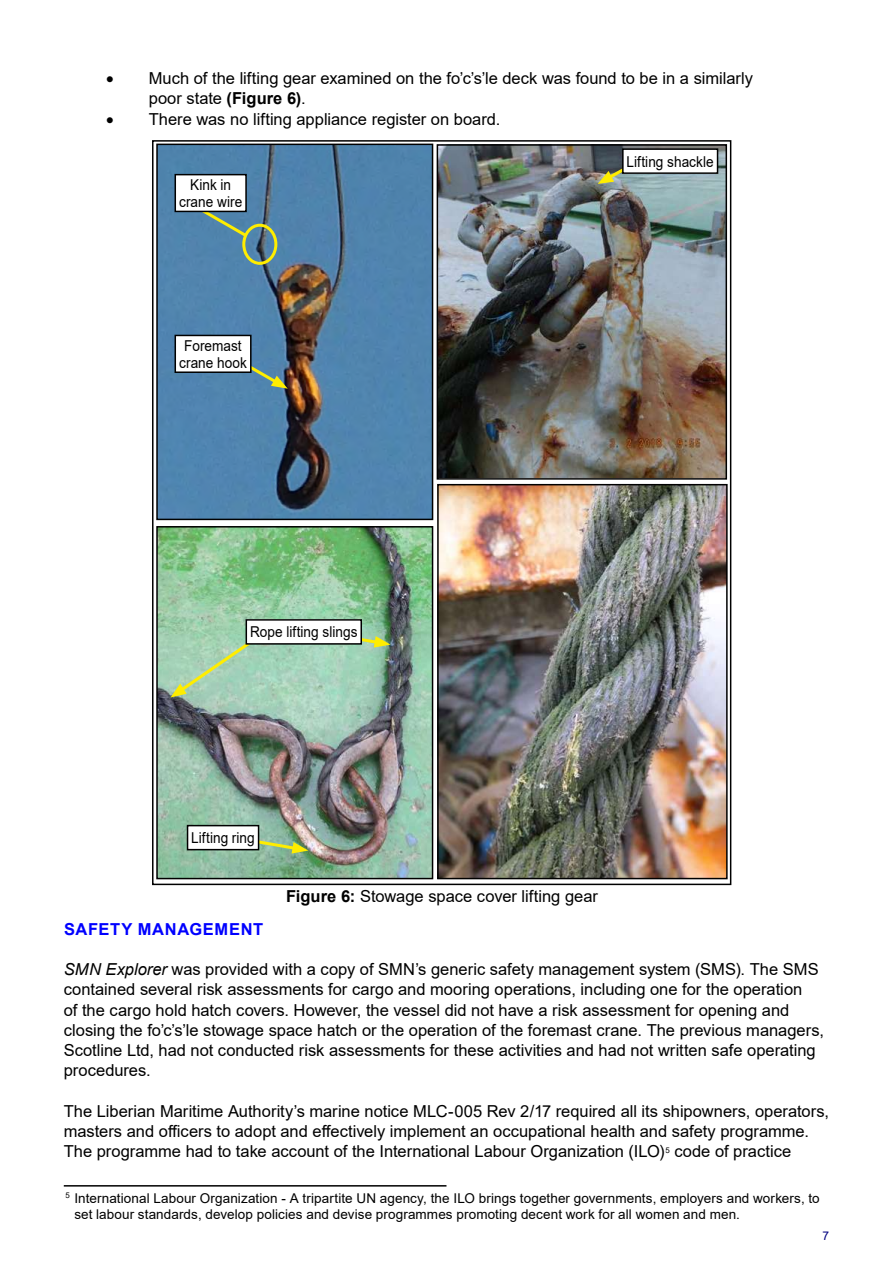
<style>
.page{position:relative;width:893px;height:1263px;background:#fff}
.page>*{position:absolute;margin:0;border:0;box-sizing:border-box;transform-origin:0 0}
.t1{font:16.5px/20.2px "Arial";color:#000}
.t2{font:700 16.5px "Arial";letter-spacing:.04em;color:#00f}
.t3{font:15px/16.5px "Arial";letter-spacing:.005em;color:#000;text-align:center;scale:.91 1}
.t4{font:13.5px/16.2px "Arial";letter-spacing:.005em;color:#000}
.t5{font:12px "Arial";color:#000080}
.s1{font-weight:700}
.s2{font-style:italic}
</style>
<div class="page">
<hr style="left:64px;top:1185px;width:382px;height:1px;background:#000">
<img style="left:159px;top:147px;width:271px;height:370px">
<div style="left:156px;top:144px;width:277px;height:376px;border:2px solid #000"></div>
<img style="left:159px;top:529px;width:271px;height:347px">
<div style="left:156px;top:526px;width:277px;height:353px;border:2px solid #000"></div>
<img style="left:440px;top:147px;width:284px;height:330px">
<div style="left:437px;top:144px;width:290px;height:336px;border:2px solid #000"></div>
<img style="left:440px;top:487px;width:285px;height:389px">
<div style="left:437px;top:484px;width:291px;height:395px;border:2px solid #000"></div>
<div style="left:242px;top:224px;width:35px;height:41px;border:3px solid #ffed00;border-radius:50%"></div>
<svg style="left:194px;top:204px;width:56px;height:36px;background:#618e98"></svg>
<div style="left:175px;top:175px;width:71px;height:36px;background:#fff"></div>
<div style="left:175px;top:174px;width:72px;height:38px;border:2px solid #000"></div>
<svg style="left:236px;top:357px;width:52px;height:32px"></svg>
<div style="left:175px;top:335px;width:76px;height:37px;background:#fff"></div>
<div style="left:175px;top:335px;width:77px;height:38px;border:2px solid #000"></div>
<svg style="left:598px;top:140px;width:53px;height:58px;background:#7a847a"></svg>
<div style="left:623px;top:149px;width:94px;height:24px;background:#fff"></div>
<div style="left:622px;top:148px;width:96px;height:26px;border:2px solid #000"></div>
<svg style="left:324px;top:630px;width:67px;height:18px"></svg>
<svg style="left:170px;top:604px;width:98px;height:117px;background:#9ec3a5"></svg>
<div style="left:246px;top:620px;width:115px;height:24px;background:#fff"></div>
<div style="left:246px;top:619px;width:116px;height:26px;border:2px solid #000"></div>
<svg style="left:242px;top:836px;width:66px;height:17px"></svg>
<div style="left:188px;top:826px;width:71px;height:24px;background:#fff"></div>
<div style="left:187px;top:825px;width:72px;height:25px;border:2px solid #000"></div>
<p class="t1" style="left:149px;top:68px;width:606px;text-indent:-43px">• Much of the lifting gear examined on the fo’c’s’le deck was found to be in a similarly poor state <span class="s1">(Figure 6)</span>.</p>
<p class="t1" style="left:106px;top:109px;width:396px">• There was no lifting appliance register on board.</p>
<p class="t3" style="left:179px;top:177px;width:71px">Kink in crane wire</p>
<p class="t3" style="left:179px;top:337px;width:76px">Foremast crane hook</p>
<p class="t3" style="left:627px;top:153px;width:97px">Lifting shackle</p>
<p class="t3" style="left:250px;top:624px;width:120px">Rope lifting slings</p>
<p class="t3" style="left:191px;top:829px;width:71px">Lifting ring</p>
<p class="t1" style="left:286px;top:886px;width:313px"><span class="s1">Figure 6:</span> Stowage space cover lifting gear</p>
<p class="t2" style="left:64px;top:917px;width:201px">SAFETY MANAGEMENT</p>
<p class="t1" style="left:64px;top:959px;width:762px"><span class="s2">SMN Explorer</span> was provided with a copy of SMN’s generic safety management system (SMS). The SMS contained several risk assessments for cargo and mooring operations, including one for the operation<br>of the cargo hold hatch covers. However, the vessel did not have a risk assessment for opening and closing the fo’c’s’le stowage space hatch or the operation of the foremast crane. The previous managers, Scotline Ltd, had not conducted risk assessments for these activities and had not written safe operating procedures.</p>
<p class="t1" style="left:64px;top:1101px;width:767px">The Liberian Maritime Authority’s marine notice MLC-005 Rev 2/17 required all its shipowners, operators, masters and officers to adopt and effectively implement an occupational health and safety programme.<br>The programme had to take account of the International Labour Organization (ILO)<sup>5</sup> code of practice</p>
<p class="t4" style="left:74px;top:1190px;width:747px;text-indent:-9px"><sup>5</sup> International Labour Organization - A tripartite UN agency, the ILO brings together governments, employers and workers, to set labour standards, develop policies and devise programmes promoting decent work for all women and men.</p>
<p class="t5" style="left:822px;top:1228px;width:8px">7</p>
</div>
